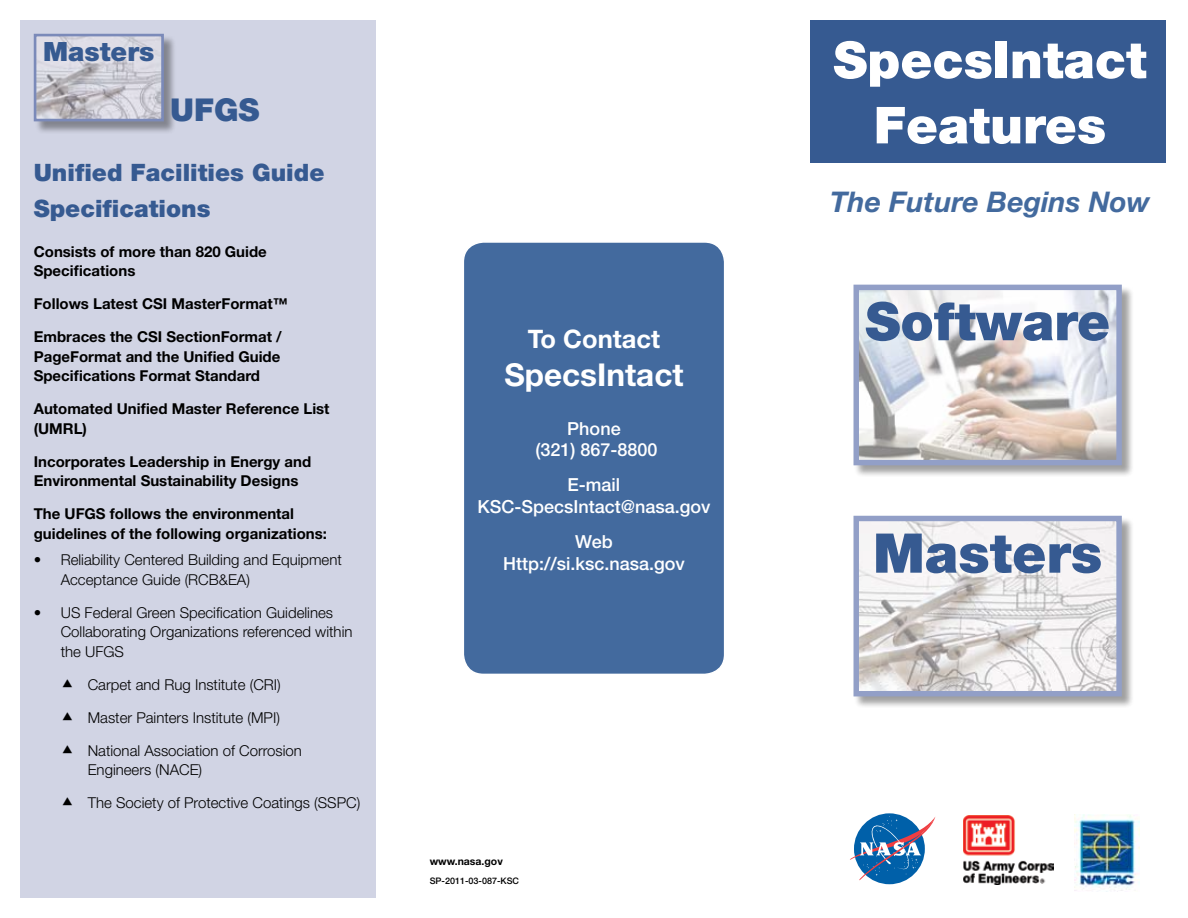
<style>
.page{position:relative;width:1188px;height:918px;background:#fff}
.page>*{position:absolute;margin:0;border:0;box-sizing:border-box;transform-origin:0 0}
.t1{font:900 54.75px "Helvetica Neue LT Std";color:#365a91}
.t2{font:900 52.95px "Helvetica Neue LT Std";color:#365a91}
.t3{font:900 51px/65.2px "Helvetica Neue LT Std";color:#fff;text-align:center}
.t4{font:700 31.5px "Helvetica Neue LT Std";color:#fff}
.t5{font:900 31.5px "Helvetica Neue LT Std";color:#365a91}
.t6{font:italic 700 28.5px "Helvetica Neue LT Std";color:#436a9e}
.t7{font:900 26.55px "Helvetica Neue LT Std";color:#365a91}
.t8{font:700 25.5px "Helvetica Neue LT Std";color:#fff}
.t9{font:900 24px/36px "Helvetica Neue LT Std";color:#365a91}
.t10{font:500 18px/21.6px "Helvetica Neue LT Std";color:#fff;text-align:center}
.t11{font:700 15px/19.5px "Helvetica Neue LT Std";color:#000}
.t12{font:300 15px/19.5px "Helvetica Neue LT Std";color:#000}
.t13{font:700 10.5px "Helvetica Neue LT Std";color:#000}
.t14{font:500 9px "Helvetica Neue LT Std";color:#000}
</style>
<div class="page">
<div style="left:20px;top:20px;width:356px;height:878px;background:#d1d4e4"></div>
<div style="left:810px;top:20px;width:356px;height:143px;background:#365a91"></div>
<svg style="left:854px;top:813px;width:71px;height:71px"></svg>
<svg style="left:850px;top:816px;width:85px;height:64px"></svg>
<div style="left:463px;top:242px;width:262px;height:432px;background:#436a9e;border-radius:20px"></div>
<div style="left:463px;top:241px;width:262px;height:434px;border:2px solid #fff;border-radius:20px"></div>
<div style="left:854px;top:285px;width:280px;height:193px;background:#000;opacity:.75"></div>
<img style="left:859px;top:291px;width:257px;height:168px">
<div style="left:854px;top:516px;width:280px;height:193px;background:#000;opacity:.75"></div>
<img style="left:859px;top:522px;width:257px;height:168px">
<div style="left:34px;top:34px;width:143px;height:100px;background:#000;opacity:.75"></div>
<img style="left:38px;top:38px;width:122px;height:79px">
<img style="left:1075px;top:814px;width:64px;height:78px">
<img style="left:963px;top:815px;width:90px;height:69px">
<h3 class="t7" style="left:43px;top:36px;width:113px">Masters</h3>
<h3 class="t5" style="left:170px;top:91px;width:91px">UFGS</h3>
<h3 class="t9" style="left:34px;top:155px;width:292px">Unified Facilities Guide<br>Specifications</h3>
<p class="t11" style="left:34px;top:242px;width:235px">Consists of more than 820 Guide<br>Specifications</p>
<p class="t11" style="left:34px;top:294px;width:256px">Follows Latest CSI MasterFormat™</p>
<p class="t11" style="left:34px;top:327px;width:250px;text-align:justify">Embraces the CSI SectionFormat / PageFormat and the Unified Guide Specifications Format Standard</p>
<p class="t11" style="left:34px;top:399px;width:297px">Automated Unified Master Reference List (UMRL)</p>
<p class="t11" style="left:34px;top:452px;width:279px">Incorporates Leadership in Energy and<br>Environmental Sustainability Designs</p>
<p class="t11" style="left:34px;top:504px;width:295px">The UFGS follows the environmental guidelines of the following organizations:</p>
<p class="t12" style="left:61px;top:550px;width:283px;text-indent:-27px">• Reliability Centered Building and Equipment<br>Acceptance Guide (RCB&amp;EA)</p>
<p class="t12" style="left:61px;top:602px;width:293px;text-indent:-27px">• US Federal Green Specification Guidelines<br>Collaborating Organizations referenced within the UFGS</p>
<p class="t12" style="left:88px;top:674px;width:195px">Carpet and Rug Institute (CRI)</p>
<p class="t12" style="left:88px;top:707px;width:194px">Master Painters Institute (MPI)</p>
<p class="t12" style="left:88px;top:740px;width:216px">National Association of Corrosion<br>Engineers (NACE)</p>
<p class="t12" style="left:88px;top:793px;width:274px">The Society of Protective Coatings (SSPC)</p>
<h3 class="t8" style="left:528px;top:323px;width:134px">To Contact</h3>
<h3 class="t4" style="left:504px;top:355px;width:181px">SpecsIntact</h3>
<p class="t10" style="left:535px;top:417px;width:124px">Phone<br>(321) 867-8800</p>
<p class="t10" style="left:477px;top:474px;width:235px">E-mail<br>KSC-SpecsIntact@nasa.gov</p>
<p class="t10" style="left:503px;top:531px;width:183px">Web<br>Http://si.ksc.nasa.gov</p>
<p class="t13" style="left:430px;top:854px;width:75px">www.nasa.gov</p>
<p class="t14" style="left:430px;top:875px;width:91px">SP-2011-03-087-KSC</p>
<h3 class="t3" style="left:833px;top:27px;width:315px">SpecsIntact<br>Features</h3>
<h3 class="t6" style="left:830px;top:184px;width:321px">The Future Begins Now</h3>
<h2 class="t2" style="left:865px;top:290px;width:247px">Software</h2>
<h1 class="t1" style="left:873px;top:521px;width:231px">Masters</h1>
</div>
